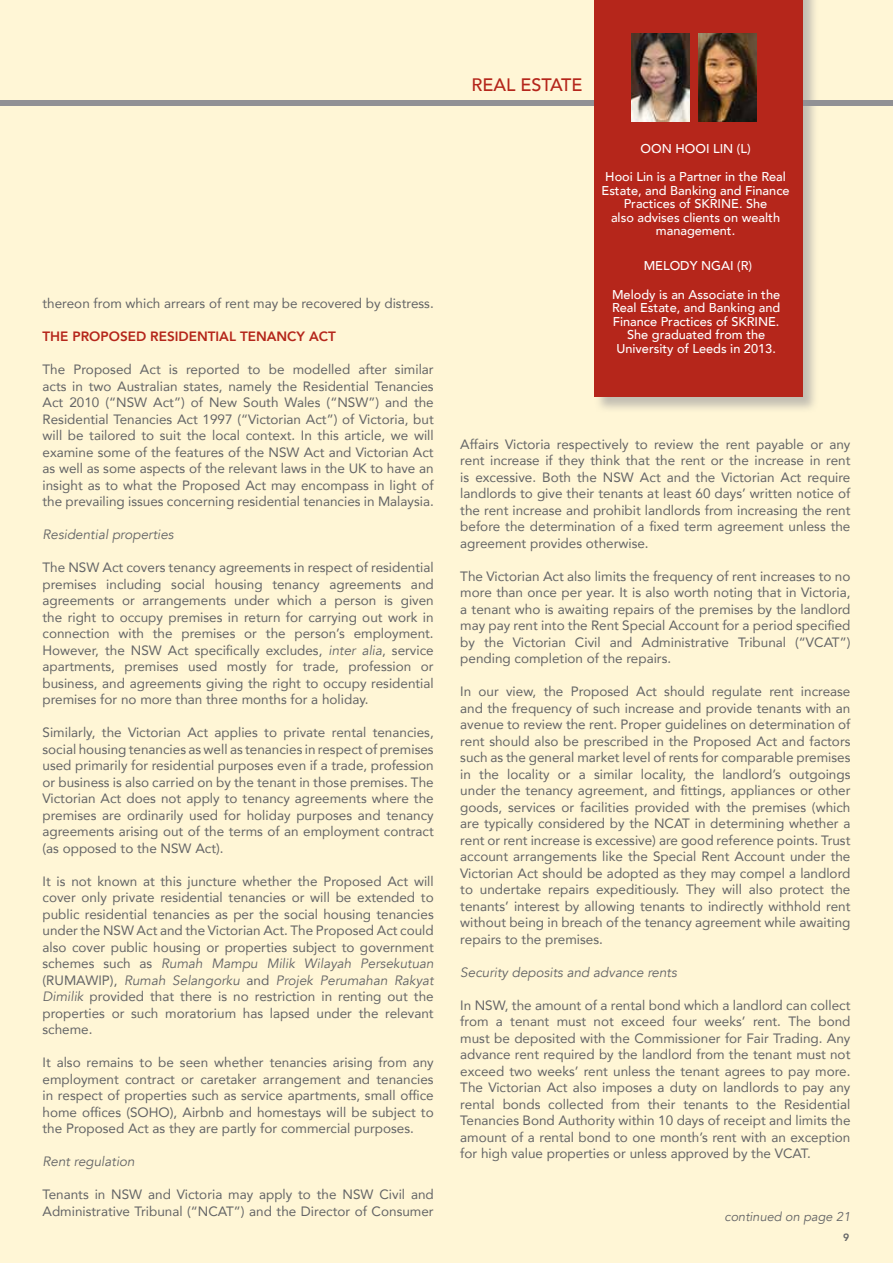
<style>
.page{position:relative;width:893px;height:1263px;background:#fff6d6}
.page>*{position:absolute;margin:0;border:0;box-sizing:border-box;transform-origin:0 0}
.t1{font:500 18px "Avenir";color:#b5261b}
.t2{font:13.5px/16.5px "Avenir";color:#636466;text-align:justify}
.t3{font:italic 13.5px "Avenir";color:#636466}
.t4{font:800 13.5px "Avenir";color:#b5261b}
.t5{font:500 12.75px/13.5px "Avenir";color:#fff;text-align:center}
.t6{font:italic 12.75px "Avenir";color:#636466}
.t7{font:800 10.5px "Avenir";color:#636466}
.s1{font-style:italic}
</style>
<div class="page">
<div style="left:0;top:101px;width:893px;height:5px;background:#919195"></div>
<div style="left:594px;top:0;width:225px;height:413px;background:#919195;opacity:.55"></div>
<div style="left:594px;top:0;width:208px;height:396px;background:#b5261b"></div>
<img style="left:631px;top:34px;width:59px;height:87px">
<img style="left:698px;top:34px;width:58px;height:87px">
<p class="t2" style="left:43px;top:295px;width:393px">thereon from which arrears of rent may be recovered by distress.</p>
<p class="t4" style="left:43px;top:326px;width:295px">THE PROPOSED RESIDENTIAL TENANCY ACT</p>
<p class="t2" style="left:43px;top:361px;width:393px">The Proposed Act is reported to be modelled after similar acts in two Australian states, namely the Residential Tenancies Act 2010 (“NSW Act”) of New South Wales (“NSW”) and the Residential Tenancies Act 1997 (“Victorian Act”) of Victoria, but will be tailored to suit the local context. In this article, we will examine some of the features of the NSW Act and Victorian Act as well as some aspects of the relevant laws in the UK to have an insight as to what the Proposed Act may encompass in light of the prevailing issues concerning residential tenancies in Malaysia.</p>
<p class="t3" style="left:43px;top:526px;width:133px">Residential properties</p>
<p class="t2" style="left:43px;top:559px;width:393px">The NSW Act covers tenancy agreements in respect of residential premises including social housing tenancy agreements and agreements or arrangements under which a person is given the right to occupy premises in return for carrying out work in connection with the premises or the person’s employment.<br>However, the NSW Act specifically excludes, <span class="s1">inter alia</span>, service apartments, premises used mostly for trade, profession or business, and agreements giving the right to occupy residential premises for no more than three months for a holiday.</p>
<p class="t2" style="left:43px;top:724px;width:393px">Similarly, the Victorian Act applies to private rental tenancies, social housing tenancies as well as tenancies in respect of premises used primarily for residential purposes even if a trade, profession or business is also carried on by the tenant in those premises. The Victorian Act does not apply to tenancy agreements where the premises are ordinarily used for holiday purposes and tenancy agreements arising out of the terms of an employment contract (as opposed to the NSW Act).</p>
<p class="t2" style="left:43px;top:872px;width:393px">It is not known at this juncture whether the Proposed Act will cover only private residential tenancies or will be extended to public residential tenancies as per the social housing tenancies under the NSW Act and the Victorian Act. The Proposed Act could also cover public housing or properties subject to government schemes such as <span class="s1">Rumah Mampu Milik Wilayah Persekutuan </span>(RUMAWIP), <span class="s1">Rumah Selangorku</span> and <span class="s1">Projek Perumahan Rakyat Dimilik</span> provided that there is no restriction in renting out the properties or such moratorium has lapsed under the relevant scheme.</p>
<p class="t2" style="left:43px;top:1054px;width:393px">It also remains to be seen whether tenancies arising from any employment contract or caretaker arrangement and tenancies in respect of properties such as service apartments, small office home offices (SOHO), Airbnb and homestays will be subject to the Proposed Act as they are partly for commercial purposes.</p>
<p class="t3" style="left:43px;top:1153px;width:94px">Rent regulation</p>
<p class="t2" style="left:43px;top:1186px;width:393px">Tenants in NSW and Victoria may apply to the NSW Civil and<br>Administrative Tribunal (“NCAT”) and the Director of Consumer</p>
<h1 class="t1" style="left:471px;top:69px;width:113px">REAL ESTATE</h1>
<p class="t5" style="left:640px;top:141px;width:112px">OON HOOI LIN (L)</p>
<p class="t5" style="left:601px;top:169px;width:190px">Hooi Lin is a Partner in the Real<br>Estate, and Banking and Finance<br>Practices of SKRINE. She<br>also advises clients on wealth management.</p>
<p class="t5" style="left:644px;top:258px;width:110px">MELODY NGAI (R)</p>
<p class="t5" style="left:612px;top:287px;width:170px">Melody is an Associate in the<br>Real Estate, and Banking and<br>Finance Practices of SKRINE.<br>She graduated from the<br>University of Leeds in 2013.</p>
<p class="t2" style="left:460px;top:435px;width:392px">Affairs Victoria respectively to review the rent payable or any rent increase if they think that the rent or the increase in rent is excessive. Both the NSW Act and the Victorian Act require landlords to give their tenants at least 60 days’ written notice of the rent increase and prohibit landlords from increasing the rent before the determination of a fixed term agreement unless the agreement provides otherwise.</p>
<p class="t2" style="left:460px;top:567px;width:392px">The Victorian Act also limits the frequency of rent increases to no more than once per year. It is also worth noting that in Victoria, a tenant who is awaiting repairs of the premises by the landlord may pay rent into the Rent Special Account for a period specified by the Victorian Civil and Administrative Tribunal (“VCAT”) pending completion of the repairs.</p>
<p class="t2" style="left:460px;top:683px;width:392px">In our view, the Proposed Act should regulate rent increase and the frequency of such increase and provide tenants with an avenue to review the rent. Proper guidelines on determination of rent should also be prescribed in the Proposed Act and factors such as the general market level of rents for comparable premises in the locality or a similar locality, the landlord’s outgoings under the tenancy agreement, and fittings, appliances or other goods, services or facilities provided with the premises (which are typically considered by the NCAT in determining whether a rent or rent increase is excessive) are good reference points. Trust account arrangements like the Special Rent Account under the Victorian Act should be adopted as they may compel a landlord to undertake repairs expeditiously. They will also protect the tenants’ interest by allowing tenants to indirectly withhold rent without being in breach of the tenancy agreement while awaiting repairs to the premises.</p>
<p class="t3" style="left:460px;top:964px;width:218px">Security deposits and advance rents</p>
<p class="t2" style="left:460px;top:996px;width:392px">In NSW, the amount of a rental bond which a landlord can collect from a tenant must not exceed four weeks’ rent. The bond must be deposited with the Commissioner for Fair Trading. Any advance rent required by the landlord from the tenant must not exceed two weeks’ rent unless the tenant agrees to pay more.<br>The Victorian Act also imposes a duty on landlords to pay any rental bonds collected from their tenants to the Residential Tenancies Bond Authority within 10 days of receipt and limits the amount of a rental bond to one month’s rent with an exception for high value properties or unless approved by the VCAT.</p>
<p class="t6" style="left:725px;top:1209px;width:127px">continued on page 21</p>
<p class="t7" style="left:843px;top:1229px;width:8px">9</p>
</div>
